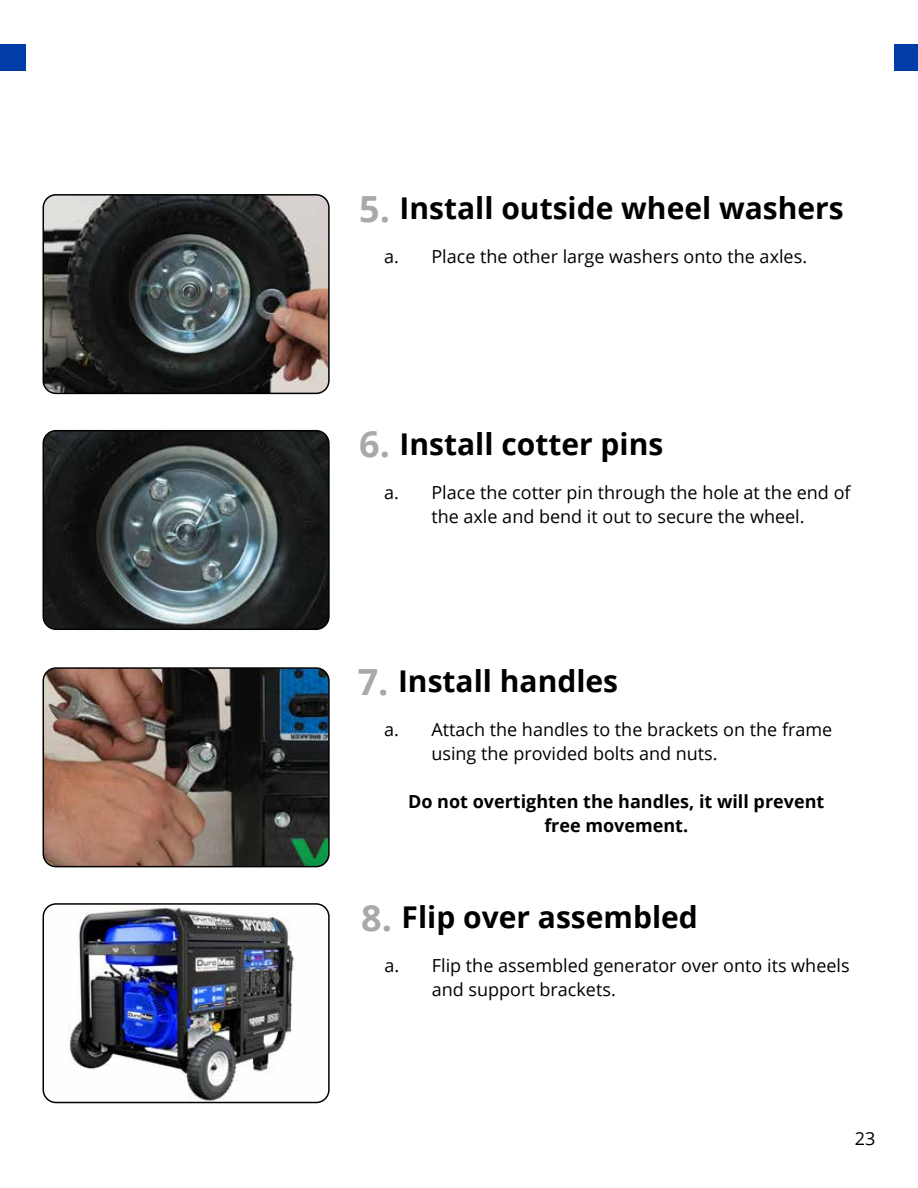
<style>
.page{position:relative;width:918px;height:1188px;background:#fff}
.page>*{position:absolute;margin:0;border:0;box-sizing:border-box;transform-origin:0 0}
.t1{font:700 36px "Open Sans";color:#a7a9ac}
.t2{font:700 30px "Open Sans";color:#000}
.t3{font:18px/24px "Open Sans";color:#000}
.t4{font:700 18px/24px "Open Sans";color:#000;text-align:center}
</style>
<div class="page">
<div style="left:0;top:44px;width:26px;height:27px;background:#003da6"></div>
<div style="left:895px;top:44px;width:23px;height:27px;background:#003da6"></div>
<img style="left:43px;top:195px;width:284px;height:198px">
<div style="left:43px;top:194px;width:287px;height:200px;border:2px solid #000;border-radius:13px"></div>
<img style="left:43px;top:668px;width:284px;height:199px">
<div style="left:43px;top:667px;width:287px;height:200px;border:2px solid #000;border-radius:13px"></div>
<img style="left:43px;top:431px;width:284px;height:198px">
<div style="left:43px;top:430px;width:287px;height:200px;border:2px solid #000;border-radius:13px"></div>
<img style="left:43px;top:904px;width:284px;height:199px">
<div style="left:43px;top:903px;width:287px;height:200px;border:2px solid #000;border-radius:13px"></div>
<h1 class="t1" style="left:359px;top:183px;width:32px">5.</h1>
<h2 class="t2" style="left:400px;top:187px;width:446px">Install outside wheel washers</h2>
<p class="t3" style="left:384px;top:244px;width:424px">a. Place the other large washers onto the axles.</p>
<h1 class="t1" style="left:359px;top:419px;width:32px">6.</h1>
<h2 class="t2" style="left:400px;top:423px;width:265px">Install cotter pins</h2>
<p class="t3" style="left:384px;top:480px;width:468px;text-align:center">a. Place the cotter pin through the hole at the end of the axle and bend it out to secure the wheel.</p>
<h1 class="t1" style="left:358px;top:656px;width:32px">7.</h1>
<h2 class="t2" style="left:398px;top:660px;width:222px">Install handles</h2>
<p class="t3" style="left:431px;top:717px;width:402px;text-indent:-47px">a. Attach the handles to the brackets on the frame using the provided bolts and nuts.</p>
<p class="t4" style="left:408px;top:789px;width:418px">Do not overtighten the handles, it will prevent free movement.</p>
<h1 class="t1" style="left:361px;top:892px;width:32px">8.</h1>
<h2 class="t2" style="left:402px;top:896px;width:298px">Flip over assembled</h2>
<p class="t3" style="left:432px;top:953px;width:419px;text-indent:-47px">a. Flip the assembled generator over onto its wheels and support brackets.</p>
<p class="t3" style="left:855px;top:1126px;width:22px">23</p>
</div>
